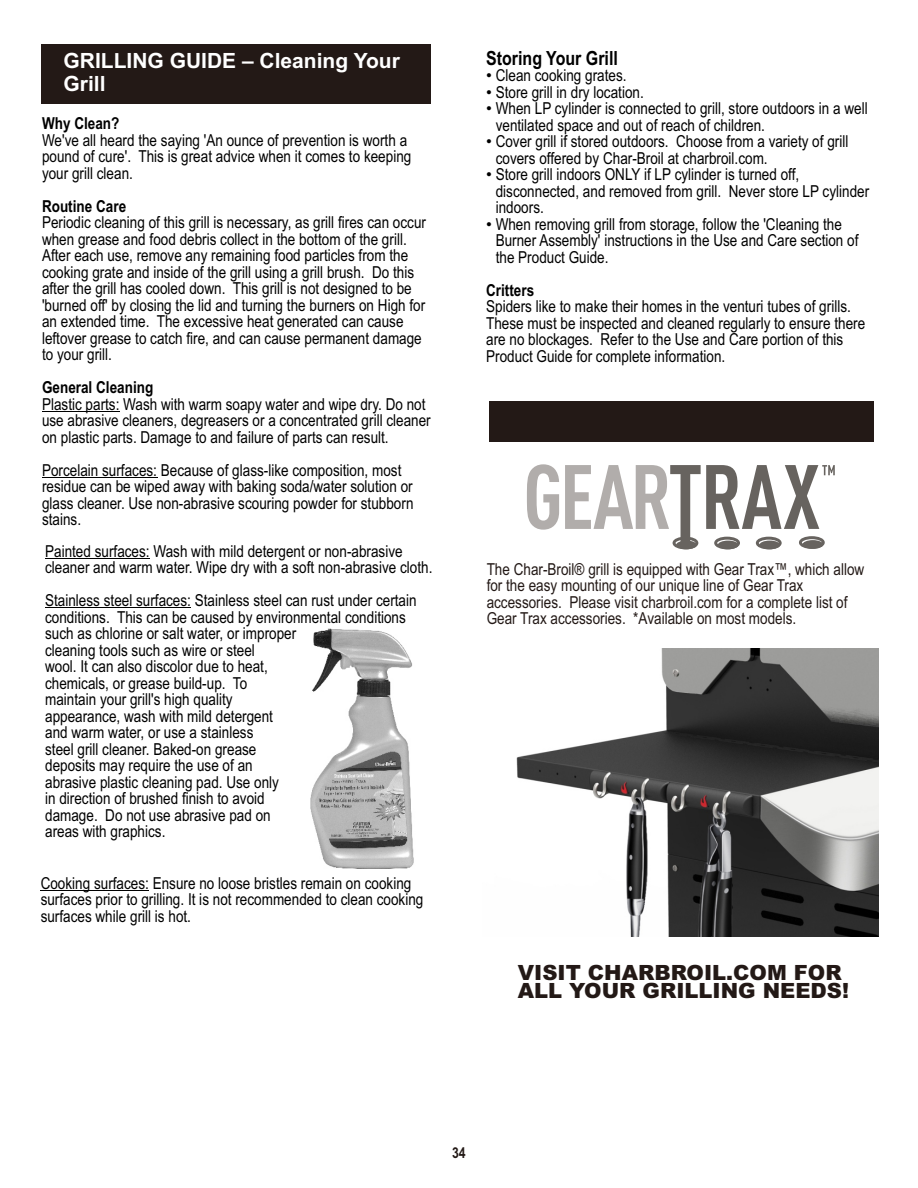
<style>
.page{position:relative;width:918px;height:1188px;background:#fff}
.page>*{position:absolute;margin:0;border:0;box-sizing:border-box;transform-origin:0 0}
.t1{font:900 21px/18px "Arial";color:#231916}
.t2{font:700 21px/23.4px "Arial";color:#fff}
.t3{font:700 19.5px "Arial Narrow";color:#000}
.t4{font:16.5px/16.5px "Arial Narrow";color:#000}
.t5{font:16.5px/16.5px "Arial Narrow";color:#231916}
.t6{font:700 16.5px "Arial Narrow";color:#000}
.t7{font:700 15px "Arial Narrow";color:#231916}
.s1{font-family:"Arial"}
</style>
<div class="page">
<div style="left:489px;top:401px;width:385px;height:41px;background:#231916"></div>
<div style="left:759px;top:541px;width:21px;height:8px;background:#67635f;border-radius:50%"></div>
<div style="left:756px;top:537px;width:26px;height:12px;border:3px solid #67635f;border-radius:50%"></div>
<div style="left:718px;top:541px;width:20px;height:8px;background:#67635f;border-radius:50%"></div>
<div style="left:714px;top:537px;width:26px;height:12px;border:3px solid #67635f;border-radius:50%"></div>
<div style="left:676px;top:541px;width:21px;height:8px;background:#67635f;border-radius:50%"></div>
<div style="left:673px;top:537px;width:25px;height:12px;border:3px solid #67635f;border-radius:50%"></div>
<div style="left:803px;top:540px;width:20px;height:9px;background:#67635f;border-radius:50%"></div>
<div style="left:799px;top:536px;width:26px;height:13px;border:3px solid #67635f;border-radius:50%"></div>
<svg style="left:527px;top:464px;width:32px;height:66px"></svg>
<svg style="left:565px;top:465px;width:270px;height:77px"></svg>
<hr style="left:42px;top:411px;width:77px;height:1px;background:#000">
<hr style="left:42px;top:477px;width:115px;height:1px;background:#000">
<div style="left:41px;top:44px;width:390px;height:60px;background:#231916"></div>
<hr style="left:45px;top:558px;width:105px;height:1px;background:#000">
<hr style="left:45px;top:608px;width:146px;height:1px;background:#000">
<img style="left:310px;top:628px;width:104px;height:241px">
<img style="left:516px;top:648px;width:363px;height:288px">
<hr style="left:41px;top:890px;width:108px;height:1px;background:#000">
<p class="t2" style="left:64px;top:51px;width:338px">GRILLING GUIDE – Cleaning Your<br>Grill</p>
<p class="t6" style="left:42px;top:117px;width:79px">Why Clean?</p>
<p class="t4" style="left:42px;top:133px;width:371px">We've all heard the saying 'An ounce of prevention is worth a pound of cure'. This is great advice when it comes to keeping your grill clean.</p>
<p class="t6" style="left:42px;top:200px;width:86px">Routine Care</p>
<p class="t4" style="left:42px;top:216px;width:386px">Periodic cleaning of this grill is necessary, as grill fires can occur when grease and food debris collect in the bottom of the grill.<br>After each use, remove any remaining food particles from the cooking grate and inside of the grill using a grill brush. Do this after the grill has cooled down. This grill is not designed to be 'burned off' by closing the lid and turning the burners on High for an extended time. The excessive heat generated can cause leftover grease to catch fire, and can cause permanent damage to your grill.</p>
<p class="t6" style="left:42px;top:381px;width:113px">General Cleaning</p>
<p class="t4" style="left:42px;top:397px;width:390px">Plastic parts: Wash with warm soapy water and wipe dry. Do not use abrasive cleaners, degreasers or a concentrated grill cleaner on plastic parts. Damage to and failure of parts can result.</p>
<p class="t4" style="left:42px;top:463px;width:373px">Porcelain surfaces: Because of glass-like composition, most residue can be wiped away with baking soda/water solution or glass cleaner. Use non-abrasive scouring powder for stubborn stains.</p>
<p class="t4" style="left:45px;top:544px;width:389px">Painted surfaces: Wash with mild detergent or non-abrasive cleaner and warm water. Wipe dry with a soft non-abrasive cloth.</p>
<p class="t4" style="left:45px;top:594px;width:373px">Stainless steel surfaces: Stainless steel can rust under certain conditions. This can be caused by environmental conditions such as chlorine or salt water, or improper<br>cleaning tools such as wire or steel<br>wool. It can also discolor due to heat,<br>chemicals, or grease build-up. To<br>maintain your grill's high quality<br>appearance, wash with mild detergent<br>and warm water, or use a stainless<br>steel grill cleaner. Baked-on grease<br>deposits may require the use of an<br>abrasive plastic cleaning pad. Use only<br>in direction of brushed finish to avoid<br>damage. Do not use abrasive pad on<br>areas with graphics.</p>
<p class="t4" style="left:41px;top:876px;width:384px">Cooking surfaces: Ensure no loose bristles remain on cooking surfaces prior to grilling. It is not recommended to clean cooking surfaces while grill is hot.</p>
<p class="t3" style="left:486px;top:50px;width:133px">Storing Your Grill</p>
<p class="t4" style="left:486px;top:69px;width:142px"><span class="s1">•</span> Clean cooking grates.</p>
<p class="t4" style="left:486px;top:85px;width:159px"><span class="s1">•</span> Store grill in dry location.</p>
<p class="t4" style="left:496px;top:102px;width:373px;text-indent:-10px"><span class="s1">•</span> When LP cylinder is connected to grill, store outdoors in a well ventilated space and out of reach of children.</p>
<p class="t4" style="left:496px;top:135px;width:354px;text-indent:-10px"><span class="s1">•</span> Cover grill if stored outdoors. Choose from a variety of grill covers offered by Char-Broil at charbroil.com.</p>
<p class="t4" style="left:496px;top:168px;width:375px;text-indent:-10px"><span class="s1">•</span> Store grill indoors ONLY if LP cylinder is turned off, disconnected, and removed from grill. Never store LP cylinder indoors.</p>
<p class="t4" style="left:496px;top:217px;width:364px;text-indent:-10px"><span class="s1">•</span> When removing grill from storage, follow the 'Cleaning the<br>Burner Assembly' instructions in the Use and Care section of the Product Guide.</p>
<p class="t6" style="left:486px;top:284px;width:50px">Critters</p>
<p class="t4" style="left:486px;top:300px;width:381px">Spiders like to make their homes in the venturi tubes of grills.<br>These must be inspected and cleaned regularly to ensure there are no blockages. Refer to the Use and Care portion of this Product Guide for complete information.</p>
<p class="t5" style="left:487px;top:562px;width:379px">The Char-Broil® grill is equipped with Gear Trax™, which allow for the easy mounting of our unique line of Gear Trax accessories. Please visit charbroil.com for a complete list of Gear Trax accessories. *Available on most models.</p>
<p class="t1" style="left:518px;top:966px;width:333px">VISIT CHARBROIL.COM FOR<br>ALL YOUR GRILLING NEEDS!</p>
<p class="t7" style="left:452px;top:1147px;width:15px">34</p>
</div>
